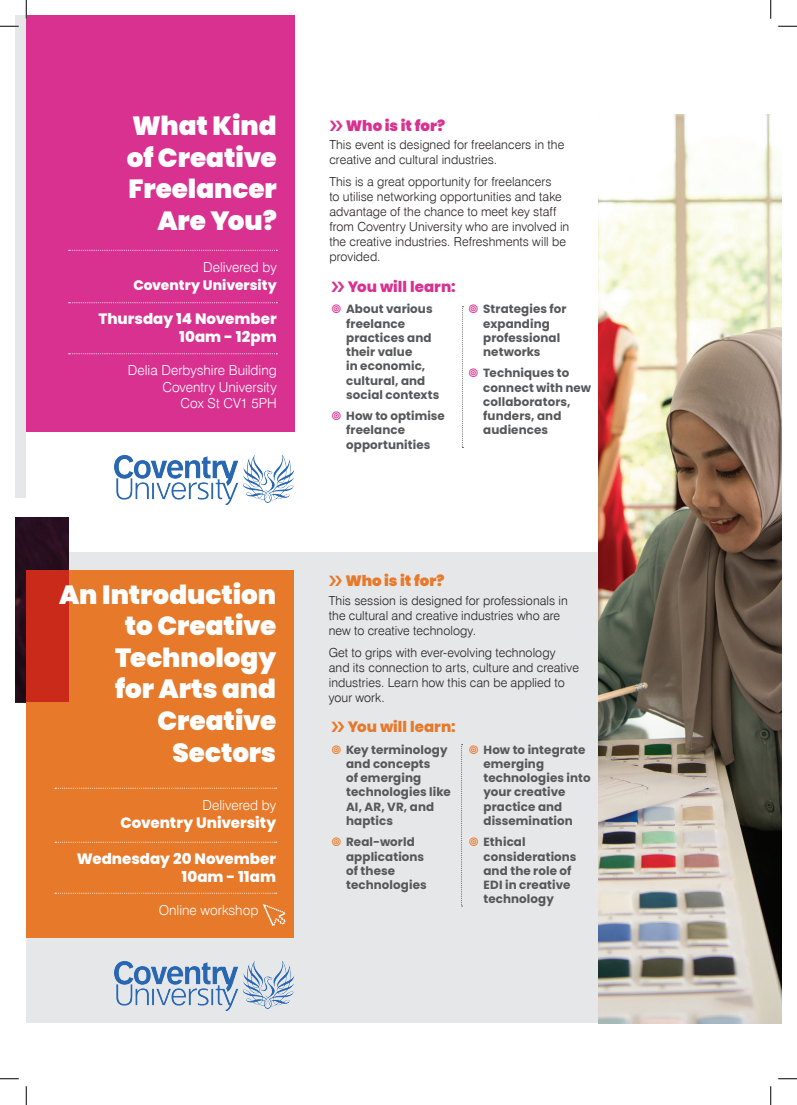
<style>
.page{position:relative;width:797px;height:1105px;background:#fff}
.page>*{position:absolute;margin:0;border:0;box-sizing:border-box;transform-origin:0 0}
.t1{font:900 26.25px/31.5px "Poppins";color:#fff;text-align:right}
.t2{font:800 15px/18px "Poppins";color:#fff;text-align:right}
.t3{font:800 15px "Poppins";color:#d83190}
.t4{font:800 15px "Poppins";color:#e6792a}
.t5{font:900 15px "Poppins";color:#d83190}
.t6{font:900 15px "Poppins";color:#e6792a}
.t7{font:300 13.75px/16.5px "Swiss 721 BT";color:#fff;text-align:right}
.t8{font:800 13.75px "Poppins";color:#fff}
.t9{font:300 12.5px/15px "Swiss 721 BT";letter-spacing:.005em;color:#231f20}
.t10{font:700 11.88px/14.2px "Poppins";letter-spacing:.01em;color:#57585a}
</style>
<div class="page">
<div style="left:16px;top:16px;width:10px;height:482px;background:#e6e7e9"></div>
<div style="left:26px;top:552px;width:733px;height:471px;background:#e6e7e9"></div>
<div style="left:26px;top:570px;width:268px;height:368px;background:#e6792a"></div>
<div style="left:26px;top:16px;width:268px;height:416px;background:#d83190"></div>
<svg style="left:69px;top:250px;width:208px;height:1px"></svg>
<svg style="left:69px;top:302px;width:208px;height:1px"></svg>
<svg style="left:69px;top:353px;width:208px;height:1px"></svg>
<img style="left:115px;top:455px;width:178px;height:50px">
<img style="left:115px;top:961px;width:178px;height:49px">
<img style="left:598px;top:115px;width:183px;height:908px">
<svg style="left:16px;top:518px;width:53px;height:184px;background:#851e1b"></svg>
<svg style="left:462px;top:306px;width:1px;height:142px"></svg>
<svg style="left:461px;top:744px;width:1px;height:162px"></svg>
<svg style="left:55px;top:788px;width:222px;height:1px"></svg>
<svg style="left:55px;top:842px;width:222px;height:1px"></svg>
<svg style="left:55px;top:893px;width:222px;height:1px"></svg>
<svg style="left:263px;top:904px;width:23px;height:22px"></svg>
<svg style="left:0;top:25px;width:19px;height:2px"></svg>
<svg style="left:778px;top:25px;width:19px;height:2px"></svg>
<svg style="left:0;top:1078px;width:19px;height:1px"></svg>
<svg style="left:778px;top:1078px;width:19px;height:1px"></svg>
<svg style="left:25px;top:0;width:2px;height:19px"></svg>
<svg style="left:25px;top:1086px;width:2px;height:19px"></svg>
<svg style="left:770px;top:0;width:1px;height:19px"></svg>
<svg style="left:770px;top:1086px;width:1px;height:19px"></svg>
<svg style="left:607px;top:745px;width:21px;height:10px"></svg>
<h1 class="t1" style="left:127px;top:111px;width:151px">What Kind of Creative<br>Freelancer<br>Are You?</h1>
<p class="t7" style="left:203px;top:259px;width:75px">Delivered by</p>
<p class="t8" style="left:133px;top:277px;width:145px">Coventry University</p>
<p class="t2" style="left:98px;top:310px;width:180px">Thursday 14 November<br>10am - 12pm</p>
<p class="t7" style="left:128px;top:362px;width:150px">Delia Derbyshire Building<br>Coventry University<br>Cox St CV1 5PH</p>
<h1 class="t1" style="left:59px;top:579px;width:219px">An Introduction to Creative<br>Technology<br>for Arts and<br>Creative<br>Sectors</h1>
<p class="t7" style="left:203px;top:797px;width:75px">Delivered by</p>
<p class="t2" style="left:121px;top:814px;width:157px">Coventry University</p>
<p class="t2" style="left:77px;top:850px;width:201px">Wednesday 20 November<br>10am - 11am</p>
<p class="t7" style="left:159px;top:902px;width:101px">Online workshop</p>
<p class="t5" style="left:346px;top:117px;width:101px">Who is it for?</p>
<p class="t9" style="left:329px;top:137px;width:236px">This event is designed for freelancers in the creative and cultural industries.</p>
<p class="t9" style="left:329px;top:174px;width:241px">This is a great opportunity for freelancers<br>to utilise networking opportunities and take advantage of the chance to meet key staff from Coventry University who are involved in the creative industries. Refreshments will be provided.</p>
<p class="t3" style="left:348px;top:278px;width:109px">You will learn:</p>
<p class="t10" style="left:346px;top:302px;width:95px">About various freelance practices and their value<br>in economic, cultural, and social contexts</p>
<p class="t10" style="left:346px;top:409px;width:100px">How to optimise freelance opportunities</p>
<p class="t10" style="left:483px;top:302px;width:85px">Strategies for expanding professional networks</p>
<p class="t10" style="left:483px;top:366px;width:109px">Techniques to connect with new collaborators, funders, and audiences</p>
<p class="t6" style="left:345px;top:572px;width:101px">Who is it for?</p>
<p class="t9" style="left:329px;top:592px;width:241px">This session is designed for professionals in the cultural and creative industries who are new to creative technology.</p>
<p class="t9" style="left:329px;top:644px;width:252px">Get to grips with ever-evolving technology and its connection to arts, culture and creative industries. Learn how this can be applied to your work.</p>
<p class="t4" style="left:348px;top:718px;width:109px">You will learn:</p>
<p class="t10" style="left:346px;top:742px;width:106px">Key terminology and concepts<br>of emerging technologies like<br>AI, AR, VR, and haptics</p>
<p class="t10" style="left:346px;top:835px;width:82px">Real-world applications of these technologies</p>
<p class="t10" style="left:483px;top:742px;width:109px">How to integrate emerging technologies into your creative practice and dissemination</p>
<p class="t10" style="left:483px;top:835px;width:95px">Ethical considerations and the role of<br>EDI in creative technology</p>
</div>
